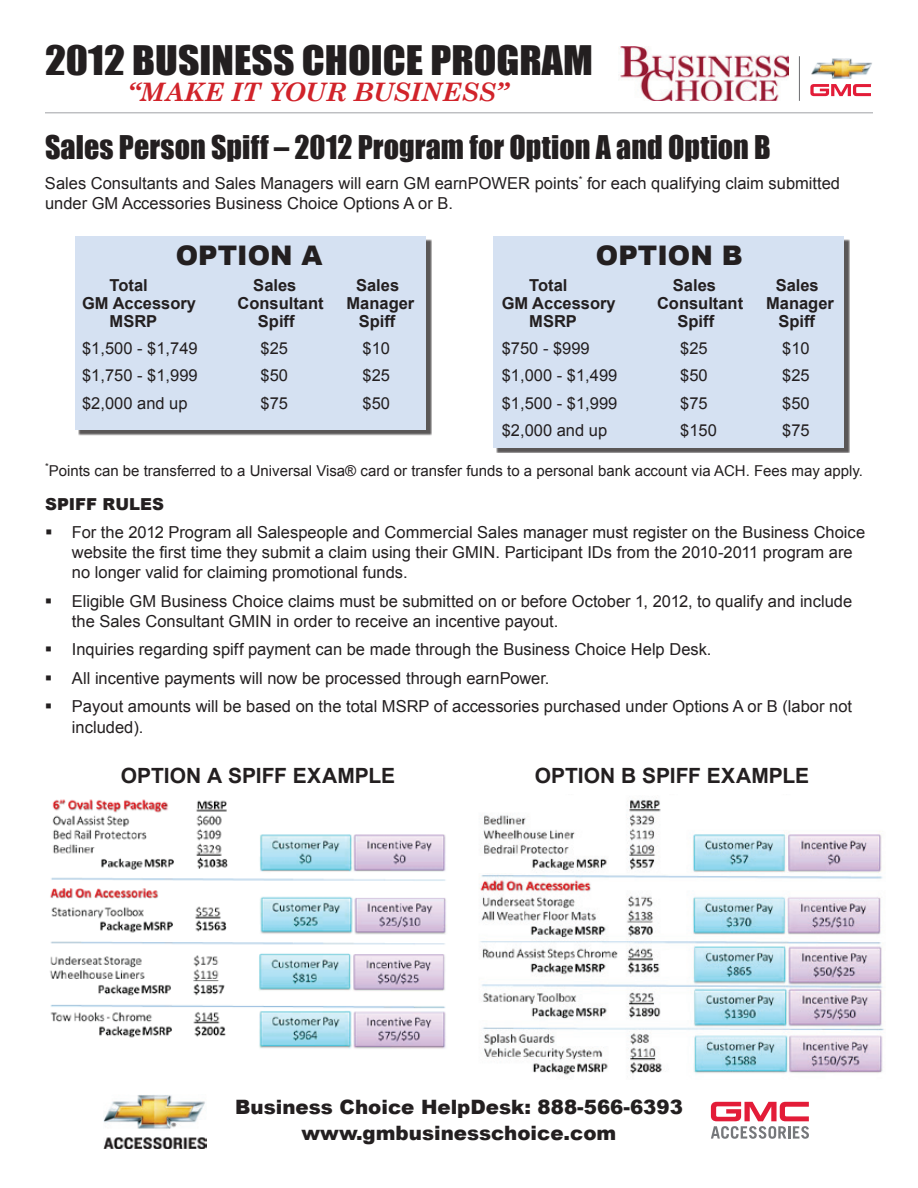
<style>
.page{position:relative;width:918px;height:1188px;background:#fff}
.page>*{position:absolute;margin:0;border:0;box-sizing:border-box;transform-origin:0 0}
.t1{font:37.35px "Impact";color:#231f20;scale:1.11 1}
.t2{font:30px "Impact";color:#231f20}
.t3{font:900 27px "Arial";color:#231f20}
.t4{font:italic 700 25.5px "Century Schoolbook";letter-spacing:-.01em;color:#d1232a}
.t5{font:700 21px "Arial";color:#231f20}
.t6{font:900 19.8px/26.4px "Arial";color:#231f20;text-align:center}
.t7{font:16.5px/19.8px "Arial";color:#231f20}
.t8{font:700 16.5px "Arial";color:#231f20}
.t9{font:900 16.5px "Arial";color:#231f20}
.t10{font:15px "Arial";color:#231f20}
</style>
<div class="page">
<svg style="left:810px;top:84px;width:61px;height:12px"></svg>
<img style="left:811px;top:58px;width:61px;height:21px">
<img style="left:619px;top:46px;width:170px;height:55px">
<hr style="left:799px;top:56px;width:1px;height:45px;background:#6c6d70">
<div style="left:79px;top:239px;width:353px;height:196px;background:#231f20;opacity:.75"></div>
<div style="left:75px;top:236px;width:351px;height:193px;background:#d5e1f2"></div>
<div style="left:496px;top:239px;width:354px;height:214px;background:#231f20;opacity:.75"></div>
<div style="left:493px;top:236px;width:351px;height:211px;background:#d5e1f2"></div>
<img style="left:50px;top:799px;width:397px;height:250px">
<img style="left:479px;top:799px;width:405px;height:276px">
<hr style="left:45px;top:113px;width:828px;height:1px;background:#a0a1a5">
<svg style="left:711px;top:1102px;width:98px;height:37px"></svg>
<img style="left:103px;top:1095px;width:103px;height:54px">
<h1 class="t1" style="left:45px;top:31px;width:118px">2012 Busin</h1>
<h1 class="t1" style="left:234px;top:31px;width:301px">ess Choice Program</h1>
<h3 class="t4" style="left:128px;top:72px;width:382px">“MAKE IT YOUR BUSINESS”</h3>
<h2 class="t2" style="left:45px;top:124px;width:727px">Sales Person Spiff – 2012 Program for Option A and Option B</h2>
<p class="t7" style="left:45px;top:173px;width:797px">Sales Consultants and Sales Managers will earn GM earnPOWER points<sup>*</sup> for each qualifying claim submitted under GM Accessories Business Choice Options A or B.</p>
<h3 class="t3" style="left:176px;top:236px;width:148px">OPTION A</h3>
<p class="t8" style="left:110px;top:274px;width:40px">Total</p>
<p class="t8" style="left:253px;top:274px;width:45px">Sales</p>
<p class="t8" style="left:356px;top:274px;width:45px">Sales</p>
<p class="t8" style="left:82px;top:292px;width:116px">GM Accessory</p>
<p class="t8" style="left:237px;top:292px;width:88px">Consultant</p>
<p class="t8" style="left:347px;top:292px;width:69px">Manager</p>
<p class="t8" style="left:110px;top:310px;width:49px">MSRP</p>
<p class="t8" style="left:258px;top:310px;width:38px">Spiff</p>
<p class="t8" style="left:359px;top:310px;width:38px">Spiff</p>
<p class="t7" style="left:82px;top:339px;width:117px">$1,500 - $1,749</p>
<p class="t7" style="left:261px;top:339px;width:29px">$25</p>
<p class="t7" style="left:363px;top:339px;width:29px">$10</p>
<p class="t7" style="left:82px;top:366px;width:117px">$1,750 - $1,999</p>
<p class="t7" style="left:261px;top:366px;width:29px">$50</p>
<p class="t7" style="left:363px;top:366px;width:29px">$25</p>
<p class="t7" style="left:82px;top:393px;width:107px">$2,000 and up</p>
<p class="t7" style="left:261px;top:393px;width:29px">$75</p>
<p class="t7" style="left:363px;top:393px;width:29px">$50</p>
<h3 class="t3" style="left:596px;top:236px;width:148px">OPTION B</h3>
<p class="t8" style="left:529px;top:274px;width:40px">Total</p>
<p class="t8" style="left:673px;top:274px;width:45px">Sales</p>
<p class="t8" style="left:776px;top:274px;width:45px">Sales</p>
<p class="t8" style="left:502px;top:292px;width:116px">GM Accessory</p>
<p class="t8" style="left:657px;top:292px;width:88px">Consultant</p>
<p class="t8" style="left:766px;top:292px;width:69px">Manager</p>
<p class="t8" style="left:529px;top:310px;width:49px">MSRP</p>
<p class="t8" style="left:678px;top:310px;width:38px">Spiff</p>
<p class="t8" style="left:778px;top:310px;width:38px">Spiff</p>
<p class="t7" style="left:502px;top:339px;width:90px">$750 - $999</p>
<p class="t7" style="left:680px;top:339px;width:29px">$25</p>
<p class="t7" style="left:782px;top:339px;width:29px">$10</p>
<p class="t7" style="left:502px;top:366px;width:117px">$1,000 - $1,499</p>
<p class="t7" style="left:680px;top:366px;width:29px">$50</p>
<p class="t7" style="left:782px;top:366px;width:29px">$25</p>
<p class="t7" style="left:502px;top:393px;width:117px">$1,500 - $1,999</p>
<p class="t7" style="left:680px;top:393px;width:29px">$75</p>
<p class="t7" style="left:782px;top:393px;width:29px">$50</p>
<p class="t7" style="left:502px;top:421px;width:107px">$2,000 and up</p>
<p class="t7" style="left:680px;top:421px;width:38px">$150</p>
<p class="t7" style="left:782px;top:421px;width:29px">$75</p>
<p class="t10" style="left:45px;top:460px;width:819px"><sup>*</sup>Points can be transferred to a Universal Visa® card or transfer funds to a personal bank account via ACH. Fees may apply.</p>
<p class="t9" style="left:45px;top:492px;width:121px">SPIFF RULES</p>
<p class="t7" style="left:72px;top:523px;width:795px">For the 2012 Program all Salespeople and Commercial Sales manager must register on the Business Choice website the first time they submit a claim using their GMIN. Participant IDs from the 2010-2011 program are no longer valid for claiming promotional funds.</p>
<p class="t7" style="left:72px;top:591px;width:782px">Eligible GM Business Choice claims must be submitted on or before October 1, 2012, to qualify and include the Sales Consultant GMIN in order to receive an incentive payout.</p>
<p class="t7" style="left:72px;top:635px;width:641px;line-height:28.8px">Inquiries regarding spiff payment can be made through the Business Choice Help Desk.<br>All incentive payments will now be processed through earnPower.</p>
<p class="t7" style="left:72px;top:695px;width:782px;line-height:21.6px">Payout amounts will be based on the total MSRP of accessories purchased under Options A or B (labor not included).</p>
<p class="t5" style="left:121px;top:762px;width:273px">OPTION A SPIFF EXAMPLE</p>
<p class="t5" style="left:535px;top:762px;width:273px">OPTION B SPIFF EXAMPLE</p>
<p class="t6" style="left:235px;top:1093px;width:449px">Business Choice HelpDesk: 888-566-6393 www.gmbusinesschoice.com</p>
</div>
